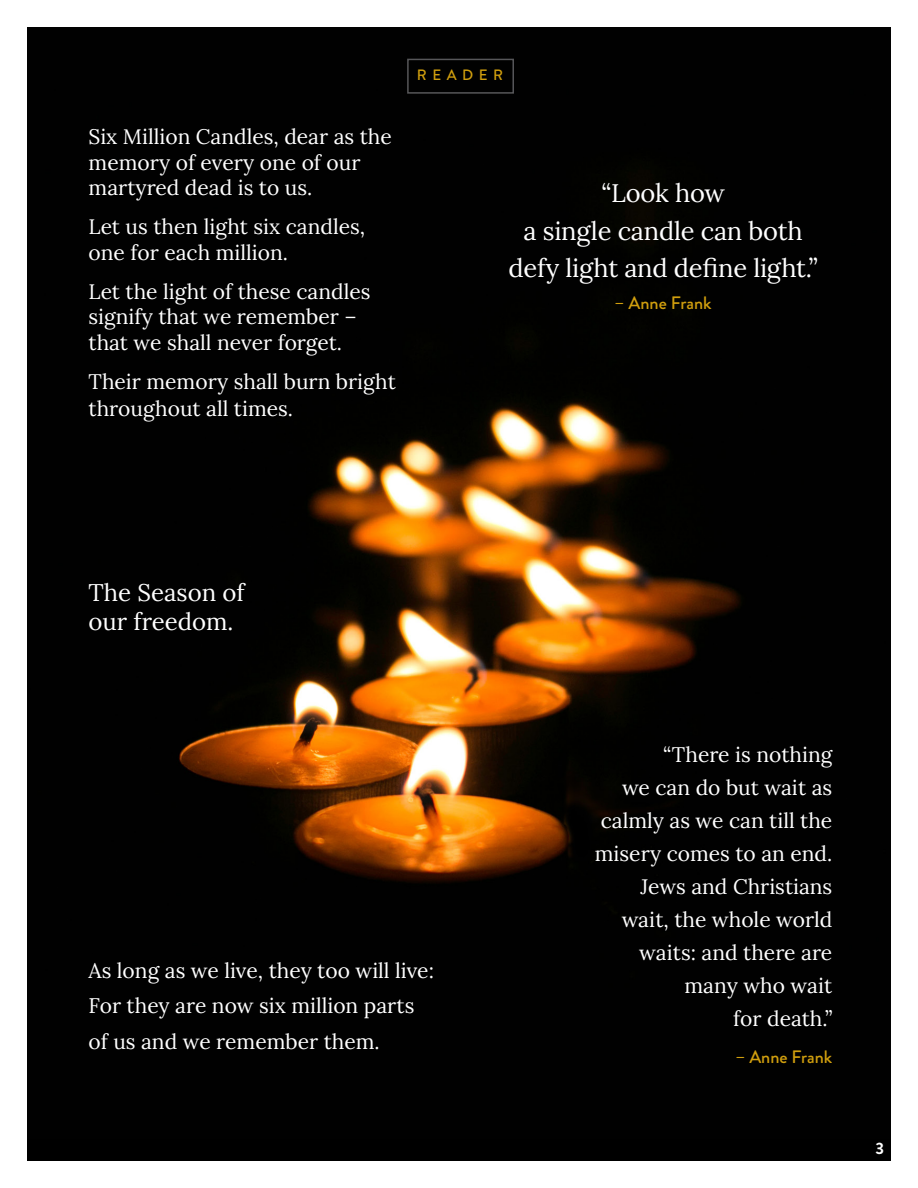
<style>
.page{position:relative;width:918px;height:1188px;background:#fff}
.page>*{position:absolute;margin:0;border:0;box-sizing:border-box;transform-origin:0 0}
.t1{font:25.5px/37.5px "Lora";letter-spacing:-.01em;color:#fff;text-align:center}
.t2{font:24px/28.8px "Lora";color:#fff}
.t3{font:21px/25.5px "Lora";color:#fff}
.t4{font:500 18px "Brandon Grotesque";color:#d19f0e}
.t5{font:700 16.5px "Brandon Grotesque";color:#fff}
.t6{font:500 15px "Brandon Grotesque";letter-spacing:.37em;color:#d19f0e}
</style>
<div class="page">
<div style="left:27px;top:1134px;width:864px;height:27px;background:#000"></div>
<img style="left:27px;top:27px;width:864px;height:1107px">
<div style="left:407px;top:59px;width:107px;height:35px;border:2px solid #565659"></div>
<p class="t3" style="left:89px;top:123px;width:305px">Six Million Candles, dear as the memory of every one of our martyred dead is to us.</p>
<p class="t3" style="left:89px;top:213px;width:278px">Let us then light six candles, one for each million.</p>
<p class="t3" style="left:89px;top:277px;width:284px">Let the light of these candles signify that we remember – that we shall never forget.</p>
<p class="t3" style="left:89px;top:366px;width:309px;line-height:27.2px">Their memory shall burn bright throughout all times.</p>
<p class="t6" style="left:417px;top:65px;width:88px">READER</p>
<p class="t1" style="left:509px;top:173px;width:311px">“Look how<br>a single candle can both defy light and define light.”</p>
<p class="t4" style="left:615px;top:290px;width:98px">– Anne Frank</p>
<p class="t2" style="left:89px;top:576px;width:158px">The Season of our freedom.</p>
<p class="t3" style="left:89px;top:956px;width:347px">As long as we live, they too will live:</p>
<p class="t3" style="left:89px;top:992px;width:327px">For they are now six million parts</p>
<p class="t3" style="left:89px;top:1027px;width:293px">of us and we remember them.</p>
<p class="t3" style="left:663px;top:740px;width:171px">“There is nothing</p>
<p class="t3" style="left:622px;top:773px;width:212px">we can do but wait as</p>
<p class="t3" style="left:601px;top:806px;width:233px">calmly as we can till the</p>
<p class="t3" style="left:595px;top:839px;width:239px">misery comes to an end.</p>
<p class="t3" style="left:641px;top:872px;width:193px">Jews and Christians</p>
<p class="t3" style="left:622px;top:905px;width:212px">wait, the whole world</p>
<p class="t3" style="left:639px;top:938px;width:195px">waits: and there are</p>
<p class="t3" style="left:685px;top:971px;width:149px">many who wait</p>
<p class="t3" style="left:733px;top:1004px;width:101px">for death.”</p>
<p class="t4" style="left:735px;top:1044px;width:98px">– Anne Frank</p>
<p class="t5" style="left:876px;top:1137px;width:10px">3</p>
</div>
